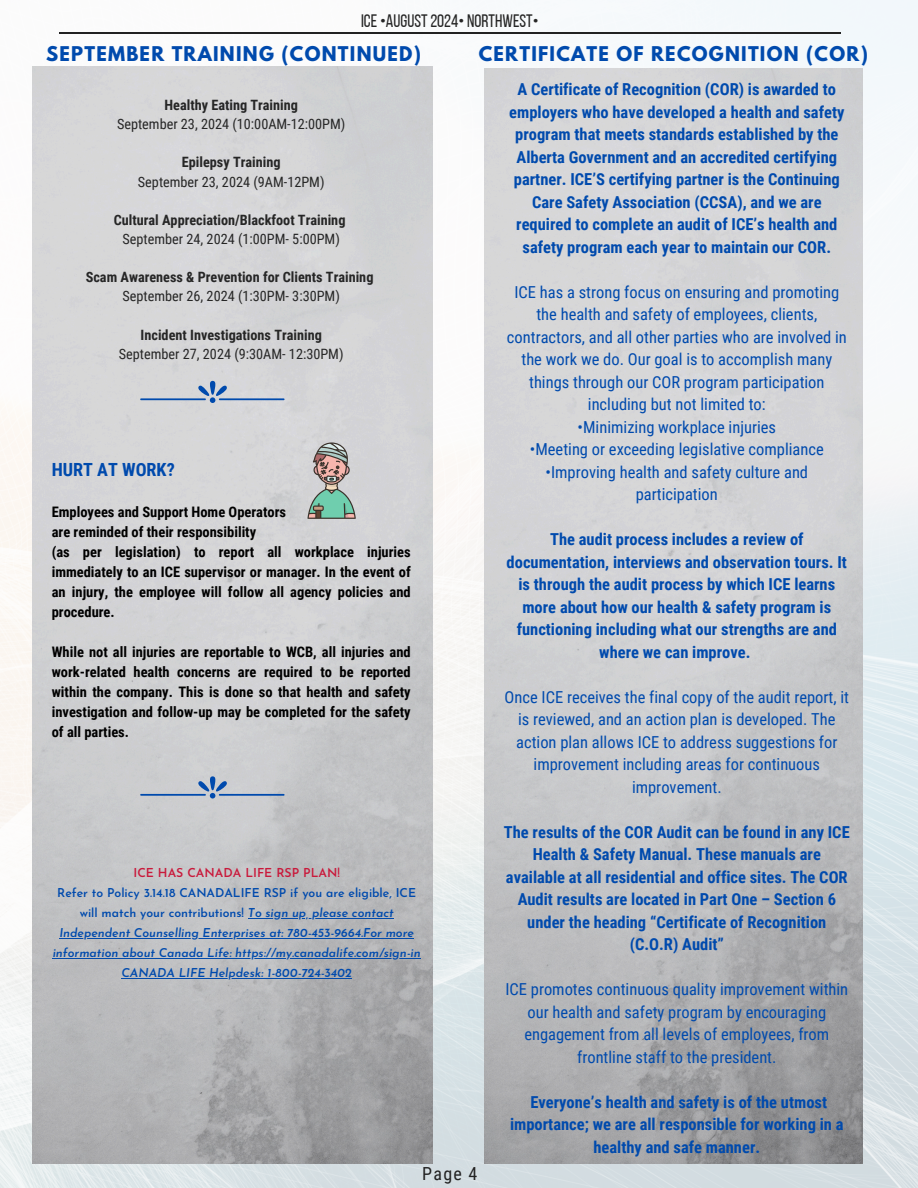
<style>
.page{position:relative;width:918px;height:1188px;background:#fff}
.page>*{position:absolute;margin:0;border:0;box-sizing:border-box;transform-origin:0 0}
.t1{font:700 18.15px "Roboto Condensed";color:#004aad}
.t2{font:700 18px "League Spartan";letter-spacing:.07em;color:#004aad}
.t3{font:18px "Bebas Neue";color:#262626}
.t4{font:18px "Roboto Condensed";color:#222}
.t5{font:700 16.5px/22.5px "Roboto Condensed";color:#004aad;text-align:center}
.t6{font:16.5px/22.5px "Roboto Condensed";color:#004aad;text-align:center}
.t7{font:700 14.55px/20px "Roboto Condensed";color:#000}
.t8{font:14.25px/19.2px "Roboto Condensed";color:#262626;text-align:center}
.t9{font:700 14.25px/19.2px "Roboto Condensed";color:#262626;text-align:center}
.t10{font:600 12.3px "Josefin Sans";color:#c9193b}
.t11{font:italic 600 12.15px/20px "Josefin Sans";color:#004aad;text-align:center}
.t12{font:600 12.15px/20px "Josefin Sans";color:#004aad;text-align:center}
.s1{font-weight:700}
.s2{font-weight:400}
.s3{font-style:italic}
</style>
<div class="page">
<img style="left:0;top:0;width:918px;height:1188px">
<hr style="left:59px;top:32px;width:782px;height:1px;background:#222">
<img style="left:32px;top:67px;width:401px;height:1097px">
<svg style="left:198px;top:776px;width:29px;height:23px"></svg>
<hr style="left:140px;top:794px;width:66px;height:2px;background:#004aad">
<hr style="left:219px;top:794px;width:65px;height:2px;background:#004aad">
<svg style="left:198px;top:381px;width:29px;height:22px"></svg>
<hr style="left:140px;top:398px;width:66px;height:2px;background:#004aad">
<hr style="left:219px;top:398px;width:65px;height:2px;background:#004aad">
<svg style="left:307px;top:442px;width:49px;height:77px;background:#a2aba2"></svg>
<img style="left:484px;top:69px;width:378px;height:1094px">
<hr style="left:248px;top:918px;width:146px;height:1px;background:#004aad">
<hr style="left:59px;top:938px;width:355px;height:1px;background:#004aad">
<hr style="left:53px;top:958px;width:368px;height:1px;background:#004aad">
<hr style="left:121px;top:978px;width:231px;height:1px;background:#004aad">
<h1 class="t3" style="left:361px;top:14px;width:179px">ICE•AUGUST2024• NORTHWEST•</h1>
<h1 class="t2" style="left:46px;top:44px;width:376px">SEPTEMBER TRAINING (CONTINUED)</h1>
<h3 class="t2" style="left:479px;top:44px;width:391px">CERTIFICATE OF RECOGNITION (COR)</h3>
<h6 class="t8" style="left:117px;top:96px;width:230px"><span class="s1">Healthy Eating Training<br></span>September 23, 2024 (10:00AM-12:00PM)</h6>
<h6 class="t8" style="left:138px;top:153px;width:188px"><span class="s1">Epilepsy Training<br></span>September 23, 2024 (9AM-12PM)</h6>
<h6 class="t9" style="left:114px;top:210px;width:233px">Cultural Appreciation/Blackfoot Training<br><span class="s2">September 24, 2024 (1:00PM- 5:00PM)</span></h6>
<h6 class="t9" style="left:86px;top:268px;width:289px">Scam Awareness &amp; Prevention for Clients Training<br><span class="s2">September 26, 2024 (1:30PM- 3:30PM)</span></h6>
<h6 class="t8" style="left:119px;top:325px;width:226px"><span class="s1">Incident Investigations Training<br></span>September 27, 2024 (9:30AM- 12:30PM)</h6>
<p class="t1" style="left:52px;top:460px;width:125px">HURT AT WORK?</p>
<p class="t7" style="left:52px;top:502px;width:361px">Employees and Support Home Operators<br>are reminded of their responsibility<br>(as per legislation) to report all workplace injuries immediately to an ICE supervisor or manager. In the event of an injury, the employee will follow all agency policies and procedure.</p>
<h1 class="t7" style="left:52px;top:642px;width:361px;text-align:justify">While not all injuries are reportable to WCB, all injuries and work-related health concerns are required to be reported within the company. This is done so that health and safety investigation and follow-up may be completed for the safety of all parties.</h1>
<h4 class="t10" style="left:133px;top:868px;width:208px">ICE HAS CANADA LIFE RSP PLAN!</h4>
<h3 class="t12" style="left:57px;top:884px;width:360px">Refer to Policy 3.14.18 CANADALIFE RSP if you are eligible, ICE will match your contributions! <span class="s3">To sign up, please contact</span></h3>
<h3 class="t11" style="left:59px;top:924px;width:356px">Independent Counselling Enterprises at: 780-453-9664.For more</h3>
<h4 class="t11" style="left:53px;top:944px;width:370px">information about Canada Life: https://my.canadalife.com/sign-in<br>CANADA LIFE Helpdesk: 1-800-724-3402</h4>
<p class="t4" style="left:422px;top:1163px;width:57px">Page 4</p>
<h5 class="t5" style="left:509px;top:78px;width:337px">A Certificate of Recognition (COR) is awarded to employers who have developed a health and safety program that meets standards established by the Alberta Government and an accredited certifying partner. ICE’S certifying partner is the Continuing Care Safety Association (CCSA), and we are required to complete an audit of ICE’s health and safety program each year to maintain our COR.</h5>
<p class="t6" style="left:507px;top:281px;width:341px">ICE has a strong focus on ensuring and promoting the health and safety of employees, clients, contractors, and all other parties who are involved in the work we do. Our goal is to accomplish many things through our COR program participation including but not limited to:</p>
<p class="t6" style="left:578px;top:416px;width:200px">•Minimizing workplace injuries</p>
<p class="t6" style="left:530px;top:438px;width:295px">•Meeting or exceeding legislative compliance</p>
<p class="t6" style="left:546px;top:461px;width:264px">•Improving health and safety culture and participation</p>
<p class="t5" style="left:507px;top:528px;width:342px">The audit process includes a review of documentation, interviews and observation tours. It is through the audit process by which ICE learns more about how our health &amp; safety program is functioning including what our strengths are and where we can improve.</p>
<p class="t6" style="left:505px;top:686px;width:346px">Once ICE receives the final copy of the audit report, it is reviewed, and an action plan is developed. The action plan allows ICE to address suggestions for improvement including areas for continuous improvement.</p>
<p class="t5" style="left:504px;top:821px;width:347px">The results of the COR Audit can be found in any ICE Health &amp; Safety Manual. These manuals are available at all residential and office sites. The COR Audit results are located in Part One – Section 6 under the heading “Certificate of Recognition (C.O.R) Audit”</p>
<h3 class="t6" style="left:505px;top:978px;width:344px">ICE promotes continuous quality improvement within our health and safety program by encouraging engagement from all levels of employees, from frontline staff to the president.</h3>
<h4 class="t5" style="left:510px;top:1091px;width:335px">Everyone’s health and safety is of the utmost importance; we are all responsible for working in a healthy and safe manner.</h4>
</div>
